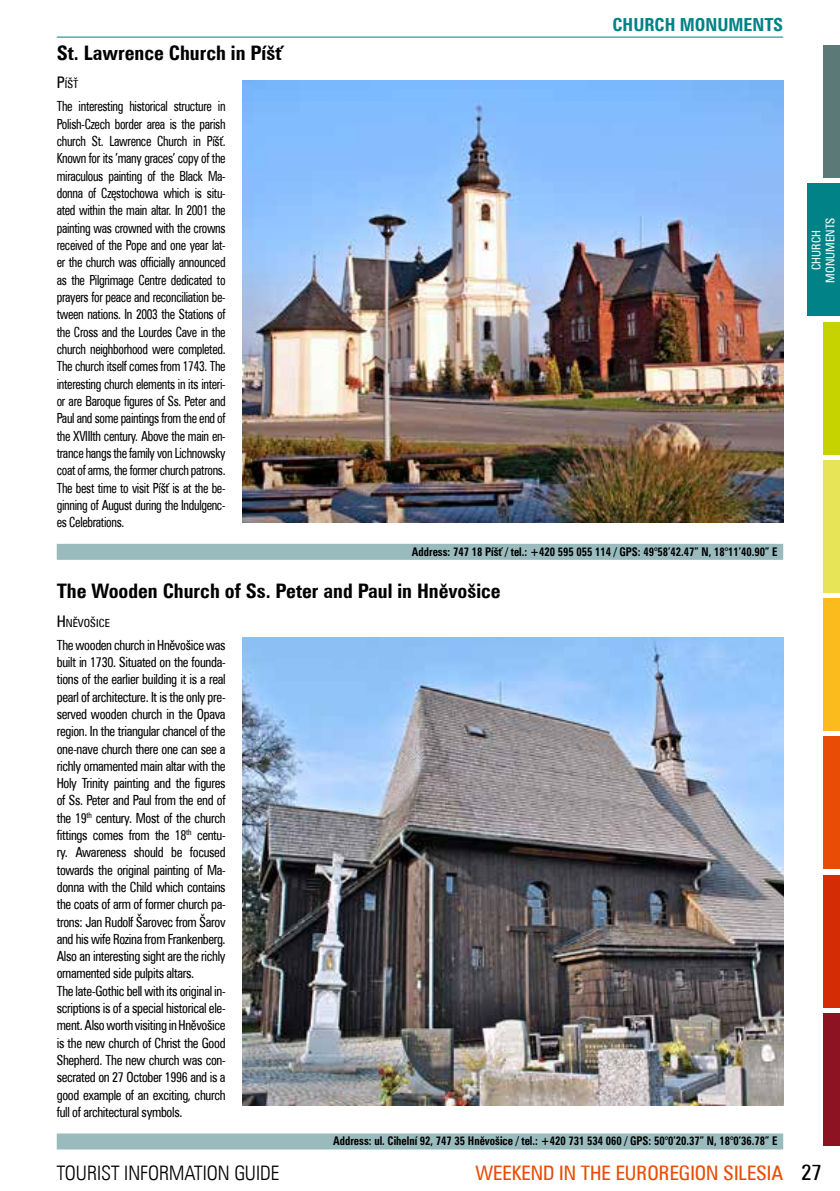
<style>
.page{position:relative;width:840px;height:1191px;background:#fff}
.page>*{position:absolute;margin:0;border:0;box-sizing:border-box;transform-origin:0 0}
.t1{font:700 20px "Zurich Cn EU";color:#000}
.t2{font:20px "Zurich Cn EU";color:#e94c05}
.t3{font:20px "Zurich Lt Cn EU";color:#000}
.t4{font:700 18px "Zurich Cn EU";color:#008286}
.t5{font:14px/17.2px "Zurich Cn EU";letter-spacing:-.025em;color:#000;scale:.9 1}
.t6{font:14px/17.4px "Zurich Cn EU";letter-spacing:-.025em;color:#000;text-align:justify;scale:.85 1}
.t7{font:700 12px "Zurich Cn EU";color:#000;scale:.9 1}
.t8{font:12px/14px "Zurich Cn EU";color:#fff;text-align:center}
.t9{font:11.2px "Zurich Cn EU";color:#000}
.s1{font-size:16px}
.s2{font-size:22px;color:#000}
</style>
<div class="page">
<div style="left:823px;top:736px;width:16px;height:133px;background:#e94c05"></div>
<div style="left:823px;top:45px;width:16px;height:133px;background:#5a7977"></div>
<div style="left:823px;top:322px;width:16px;height:132px;background:#c7d300"></div>
<div style="left:823px;top:460px;width:16px;height:132px;background:#e7e458"></div>
<div style="left:823px;top:598px;width:16px;height:133px;background:#fbbb1d"></div>
<div style="left:823px;top:874px;width:16px;height:133px;background:#d42d06"></div>
<div style="left:823px;top:1013px;width:16px;height:132px;background:#8d1323"></div>
<div style="left:806px;top:184px;width:33px;height:132px;background:#008286"></div>
<hr style="left:57px;top:37px;width:725px;height:1px;background:#008286">
<div style="left:57px;top:544px;width:725px;height:16px;background:#9abbbe"></div>
<div style="left:57px;top:1133px;width:725px;height:16px;background:#9abbbe"></div>
<img style="left:242px;top:81px;width:540px;height:442px">
<img style="left:242px;top:637px;width:540px;height:468px">
<h1 class="t1" style="left:57px;top:40px;width:227px">St. Lawrence Church in Píšť</h1>
<p class="t9" style="left:57px;top:78px;width:23px"><span class="s1">P</span>ÍŠŤ</p>
<p class="t6" style="left:57px;top:98px;width:200px">The interesting historical structure in Polish-Czech border area is the parish church St. Lawrence Church in Píšť.<br>Known for its ’many graces’ copy of the miraculous painting of the Black Ma&shy;donna of Częstochowa which is situ&shy;ated within the main altar. In 2001 the painting was crowned with the crowns received of the Pope and one year lat&shy;er the church was officially announced as the Pilgrimage Centre dedicated to prayers for peace and reconciliation be&shy;tween nations. In 2003 the Stations of the Cross and the Lourdes Cave in the church neighborhood were completed.<br>The church itself comes from 1743. The interesting church elements in its interi&shy;or are Baroque figures of Ss. Peter and Paul and some paintings from the end of the XVIIIth century. Above the main en&shy;trance hangs the family von Lichnowsky coat of arms, the former church patrons.<br>The best time to visit Píšť is at the be&shy;ginning of August during the Indulgenc&shy;es Celebrations.</p>
<p class="t4" style="left:612px;top:14px;width:172px">CHURCH MONUMENTS</p>
<p class="t7" style="left:411px;top:544px;width:407px">Address: 747 18 Píšť / tel.: +420 595 055 114 / GPS: 49°58’42.47” N, 18°11’40.90” E</p>
<h1 class="t1" style="left:57px;top:578px;width:445px">The Wooden Church of Ss. Peter and Paul in Hněvošice</h1>
<p class="t9" style="left:57px;top:616px;width:55px"><span class="s1">H</span> NĚVOŠICE</p>
<p class="t5" style="left:57px;top:636px;width:189px">The wooden church in Hněvošice was built in 1730. Situated on the founda&shy;tions of the earlier building it is a real pearl of architecture. It is the only pre&shy;served wooden church in the Opava region. In the triangular chancel of the one-nave church there one can see a richly ornamented main altar with the Holy Trinity painting and the figures of Ss. Peter and Paul from the end of the 19<sup>th</sup> century. Most of the church fittings comes from the 18<sup>th</sup> centu&shy;ry. Awareness should be focused towards the original painting of Ma&shy;donna with the Child which contains the coats of arm of former church pa&shy;trons: Jan Rudolf Šarovec from Šarov and his wife Rozina from Frankenberg.<br>Also an interesting sight are the richly ornamented side pulpits altars.<br>The late-Gothic bell with its original in&shy;scriptions is of a special historical ele&shy;ment. Also worth visiting in Hněvošice is the new church of Christ the Good Shepherd. The new church was con&shy;secrated on 27 October 1996 and is a good example of an exciting, church full of architectural symbols.</p>
<p class="t7" style="left:333px;top:1133px;width:495px">Address: ul. Cihelní 92, 747 35 Hněvošice / tel.: +420 731 534 060 / GPS: 50°0’20.37” N, 18°0’36.78” E</p>
<p class="t8" style="left:808px;top:282px;width:66px;rotate:-90deg">CHURCH<br>MONUMENTS</p>
<h1 class="t3" style="left:57px;top:1160px;width:224px">TOURIST INFORMATION GUIDE</h1>
<h1 class="t2" style="left:475px;top:1160px;width:348px">WEEKEND IN THE EUROREGION SILESIA <span class="s2">27</span></h1>
</div>
